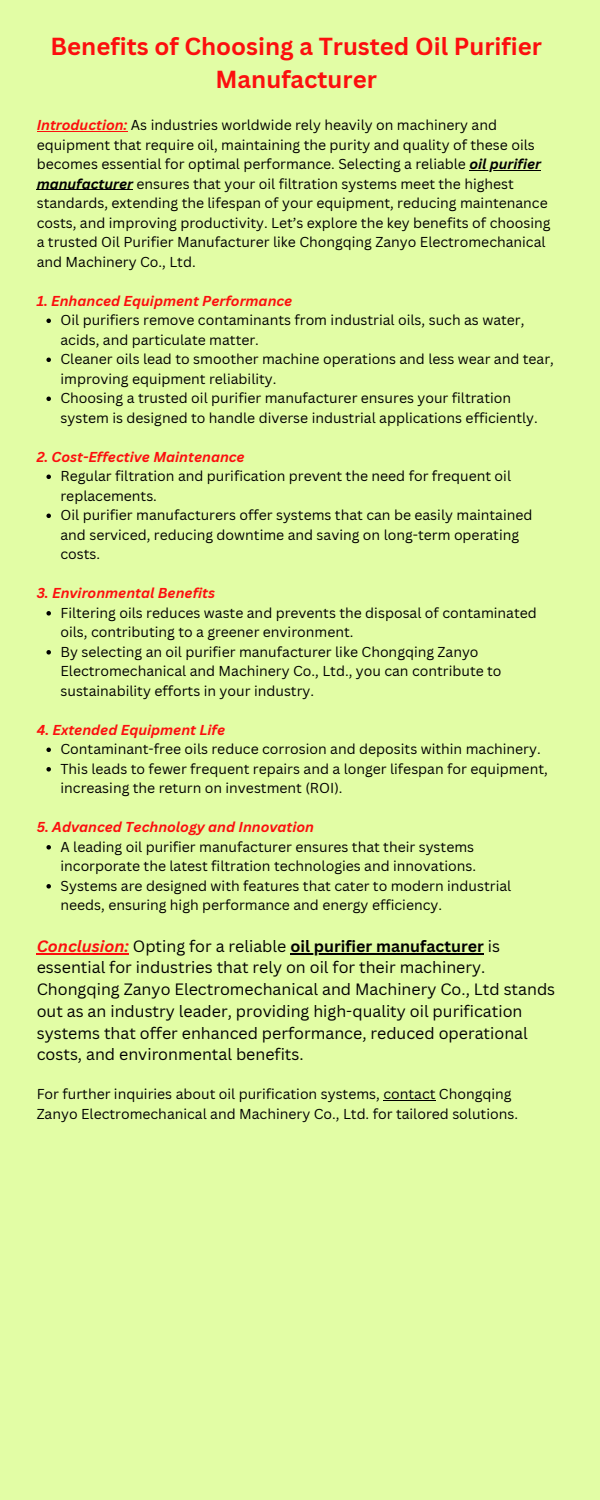
<style>
.page{position:relative;width:600px;height:1500px;background:#e2fda5}
.page>*{position:absolute;margin:0;border:0;box-sizing:border-box;transform-origin:0 0}
.t1{font:700 24px/33px "Canva Sans";color:#fc0f0e;text-align:center}
.t2{font:16px/21.8px "Canva Sans";color:#000}
.t3{font:700 16px "Canva Sans";color:#000}
.t4{font:14px/19.5px "Canva Sans";color:#000}
.t5{font:italic 700 14px "Canva Sans";color:#fc0f0e}
.s1{font-weight:700;font-style:italic;color:#fc0f0e}
.s2{font-weight:700;font-style:italic}
.s3{font-style:italic;color:#fc0f0e}
.s4{font-weight:400}
</style>
<div class="page">
<hr style="left:37px;top:131px;width:91px;height:1px;background:#fc0f0e">
<hr style="left:469px;top:170px;width:72px;height:1px;background:#000">
<hr style="left:37px;top:190px;width:96px;height:1px;background:#000">
<svg style="left:46px;top:319px;width:5px;height:4px"></svg>
<svg style="left:46px;top:358px;width:5px;height:4px"></svg>
<svg style="left:46px;top:397px;width:5px;height:4px"></svg>
<svg style="left:46px;top:475px;width:5px;height:4px"></svg>
<svg style="left:46px;top:514px;width:5px;height:4px"></svg>
<svg style="left:46px;top:611px;width:5px;height:5px"></svg>
<svg style="left:46px;top:650px;width:5px;height:5px"></svg>
<svg style="left:46px;top:748px;width:5px;height:4px"></svg>
<svg style="left:46px;top:767px;width:5px;height:5px"></svg>
<svg style="left:46px;top:845px;width:5px;height:5px"></svg>
<svg style="left:46px;top:884px;width:5px;height:5px"></svg>
<hr style="left:37px;top:953px;width:92px;height:2px;background:#fc0f0e">
<hr style="left:290px;top:953px;width:194px;height:2px;background:#000">
<hr style="left:383px;top:1100px;width:53px;height:1px;background:#000">
<h1 class="t1" style="left:50px;top:29px;width:493px">Benefits of Choosing a Trusted Oil Purifier<br>Manufacturer</h1>
<p class="t4" style="left:37px;top:115px;width:506px"><span class="s1">Introduction:</span> As industries worldwide rely heavily on machinery and equipment that require oil, maintaining the purity and quality of these oils becomes essential for optimal performance. Selecting a reliable <span class="s2">oil purifier</span></p>
<h3 class="t4" style="left:37px;top:174px;width:515px"><span class="s2">manufacturer</span> ensures that your oil filtration systems meet the highest standards, extending the lifespan of your equipment, reducing maintenance costs, and improving productivity. Let’s explore the key benefits of choosing a trusted Oil Purifier Manufacturer like Chongqing Zanyo Electromechanical and Machinery Co., Ltd.</h3>
<h3 class="t4" style="left:60px;top:291px;width:495px;text-indent:-24px"><span class="s1">1. Enhanced Equipment Performance<br></span>Oil purifiers remove contaminants from industrial oils, such as water, acids, and particulate matter.<br>Cleaner oils lead to smoother machine operations and less wear and tear,</h3>
<p class="t4" style="left:60px;top:369px;width:452px">improving equipment reliability.<br>Choosing a trusted oil purifier manufacturer ensures your filtration</p>
<p class="t4" style="left:60px;top:408px;width:479px">system is designed to handle diverse industrial applications efficiently.</p>
<p class="t5" style="left:37px;top:447px;width:210px">2. Cost-Effective Maintenance</p>
<p class="t4" style="left:60px;top:466px;width:452px">Regular filtration and purification prevent the need for frequent oil replacements.</p>
<h3 class="t4" style="left:60px;top:505px;width:474px">Oil purifier manufacturers offer systems that can be easily maintained and serviced, reducing downtime and saving on long-term operating costs.</h3>
<p class="t5" style="left:37px;top:583px;width:180px">3. Environmental Benefits</p>
<p class="t4" style="left:60px;top:603px;width:478px">Filtering oils reduces waste and prevents the disposal of contaminated oils, contributing to a greener environment.</p>
<h3 class="t4" style="left:60px;top:642px;width:443px">By selecting an oil purifier manufacturer like Chongqing Zanyo<br>Electromechanical and Machinery Co., Ltd., you can contribute to sustainability efforts in your industry.</h3>
<p class="t5" style="left:37px;top:720px;width:190px">4. Extended Equipment Life</p>
<p class="t4" style="left:60px;top:739px;width:482px">Contaminant-free oils reduce corrosion and deposits within machinery.</p>
<h3 class="t4" style="left:60px;top:759px;width:489px">This leads to fewer frequent repairs and a longer lifespan for equipment, increasing the return on investment (ROI).</h3>
<p class="t5" style="left:37px;top:817px;width:279px">5. Advanced Technology and Innovation</p>
<p class="t4" style="left:60px;top:837px;width:417px">A leading oil purifier manufacturer ensures that their systems incorporate the latest filtration technologies and innovations.</p>
<h3 class="t4" style="left:60px;top:876px;width:452px">Systems are designed with features that cater to modern industrial needs, ensuring high performance and energy efficiency.</h3>
<p class="t3" style="left:37px;top:934px;width:465px"><span class="s3">Conclusion:</span> <span class="s4">Opting for a reliable</span> oil purifier manufacturer <span class="s4">is</span></p>
<p class="t2" style="left:37px;top:956px;width:520px">essential for industries that rely on oil for their machinery.<br>Chongqing Zanyo Electromechanical and Machinery Co., Ltd stands out as an industry leader, providing high-quality oil purification systems that offer enhanced performance, reduced operational costs, and environmental benefits.</p>
<p class="t4" style="left:37px;top:1084px;width:476px">For further inquiries about oil purification systems, contact Chongqing</p>
<h2 class="t4" style="left:37px;top:1104px;width:483px">Zanyo Electromechanical and Machinery Co., Ltd. for tailored solutions.</h2>
</div>
